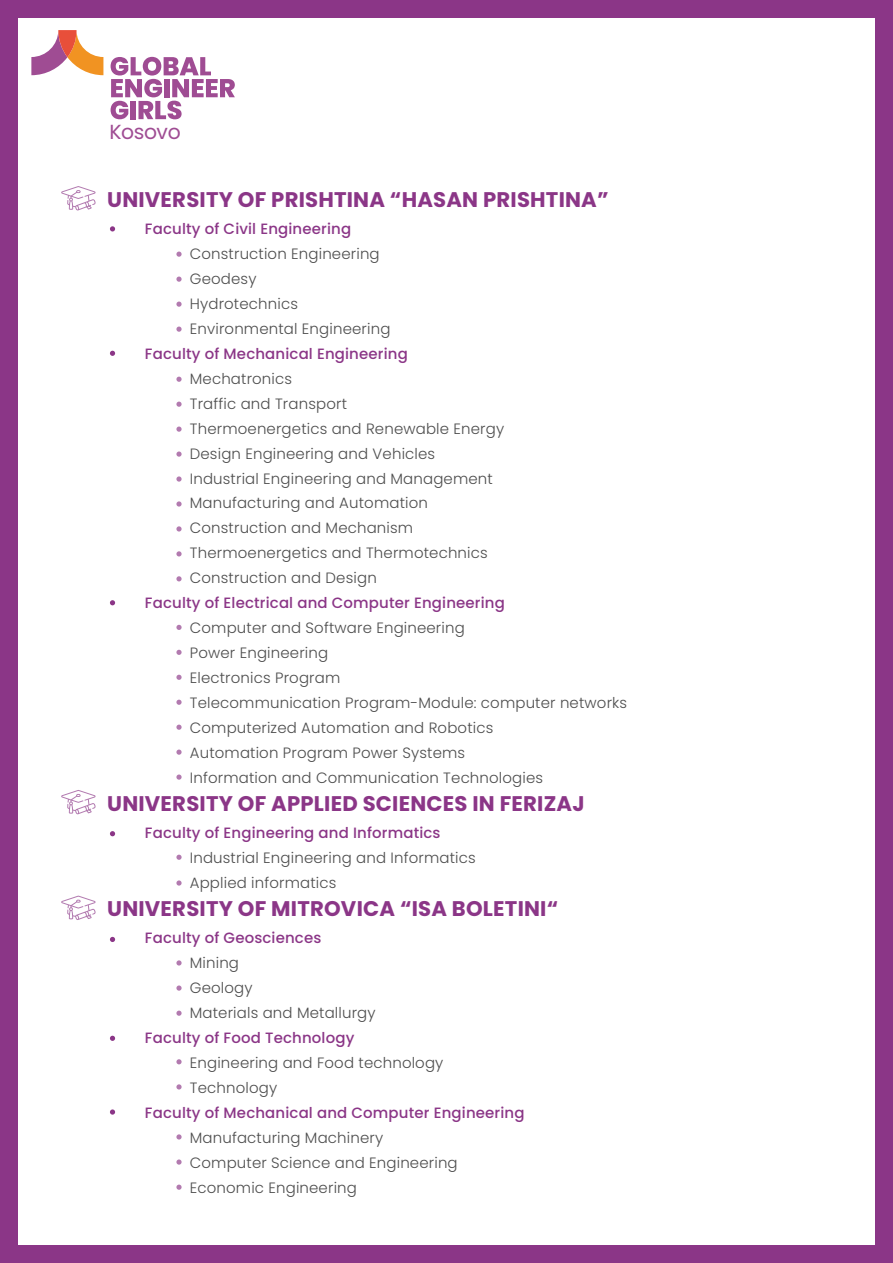
<style>
.page{position:relative;width:893px;height:1263px;background:#8b3687}
.page>*{position:absolute;margin:0;border:0;box-sizing:border-box;transform-origin:0 0}
.t1{font:700 21.15px "Poppins";letter-spacing:.01em;color:#8b3687}
.t2{font:20.4px "Poppins";letter-spacing:-.02em;color:#9f4c93}
.t3{font:300 15px/24.9px "Poppins";letter-spacing:.01em;color:#4d4d4d}
.t4{font:500 15px "Poppins";letter-spacing:.01em;color:#8b3687}
</style>
<div class="page">
<div style="left:18px;top:18px;width:857px;height:1226px;background:#fff"></div>
<svg style="left:110px;top:226px;width:5px;height:5px"></svg>
<svg style="left:176px;top:252px;width:6px;height:5px"></svg>
<svg style="left:176px;top:277px;width:6px;height:5px"></svg>
<svg style="left:176px;top:302px;width:6px;height:5px"></svg>
<svg style="left:176px;top:327px;width:6px;height:5px"></svg>
<svg style="left:110px;top:351px;width:5px;height:5px"></svg>
<svg style="left:176px;top:377px;width:6px;height:5px"></svg>
<svg style="left:110px;top:600px;width:5px;height:5px"></svg>
<svg style="left:176px;top:426px;width:6px;height:6px"></svg>
<svg style="left:176px;top:451px;width:6px;height:6px"></svg>
<svg style="left:176px;top:476px;width:6px;height:6px"></svg>
<svg style="left:176px;top:501px;width:6px;height:6px"></svg>
<svg style="left:176px;top:526px;width:6px;height:5px"></svg>
<svg style="left:176px;top:551px;width:6px;height:5px"></svg>
<svg style="left:176px;top:576px;width:6px;height:5px"></svg>
<svg style="left:176px;top:402px;width:6px;height:5px"></svg>
<svg style="left:176px;top:625px;width:6px;height:5px"></svg>
<svg style="left:176px;top:675px;width:6px;height:5px"></svg>
<svg style="left:176px;top:700px;width:6px;height:5px"></svg>
<svg style="left:176px;top:725px;width:6px;height:5px"></svg>
<svg style="left:176px;top:749px;width:6px;height:6px"></svg>
<svg style="left:176px;top:774px;width:6px;height:6px"></svg>
<svg style="left:176px;top:650px;width:6px;height:5px"></svg>
<svg style="left:61px;top:186px;width:35px;height:24px"></svg>
<svg style="left:110px;top:831px;width:5px;height:5px"></svg>
<svg style="left:176px;top:855px;width:6px;height:5px"></svg>
<svg style="left:176px;top:880px;width:6px;height:6px"></svg>
<svg style="left:61px;top:790px;width:35px;height:24px"></svg>
<svg style="left:110px;top:937px;width:5px;height:5px"></svg>
<svg style="left:176px;top:960px;width:6px;height:5px"></svg>
<svg style="left:176px;top:985px;width:6px;height:6px"></svg>
<svg style="left:110px;top:1036px;width:5px;height:5px"></svg>
<svg style="left:176px;top:1059px;width:6px;height:5px"></svg>
<svg style="left:176px;top:1084px;width:6px;height:5px"></svg>
<svg style="left:110px;top:1109px;width:5px;height:6px"></svg>
<svg style="left:176px;top:1134px;width:6px;height:5px"></svg>
<svg style="left:176px;top:1159px;width:6px;height:6px"></svg>
<svg style="left:176px;top:1184px;width:6px;height:6px"></svg>
<svg style="left:176px;top:1010px;width:6px;height:6px"></svg>
<svg style="left:61px;top:896px;width:35px;height:24px"></svg>
<svg style="left:31px;top:30px;width:72px;height:45px"></svg>
<svg style="left:111px;top:57px;width:124px;height:62px"></svg>
<h2 class="t2" style="left:109px;top:120px;width:73px">Kosovo</h2>
<h1 class="t1" style="left:107px;top:187px;width:503px">UNIVERSITY OF PRISHTINA “HASAN PRISHTINA”</h1>
<p class="t4" style="left:145px;top:220px;width:208px">Faculty of Civil Engineering</p>
<p class="t3" style="left:190px;top:242px;width:202px">Construction Engineering<br>Geodesy<br>Hydrotechnics<br>Environmental Engineering</p>
<p class="t4" style="left:145px;top:345px;width:264px">Faculty of Mechanical Engineering</p>
<p class="t3" style="left:190px;top:366px;width:316px">Mechatronics<br>Traffic and Transport<br>Thermoenergetics and Renewable Energy<br>Design Engineering and Vehicles<br>Industrial Engineering and Management<br>Manufacturing and Automation<br>Construction and Mechanism<br>Thermoenergetics and Thermotechnics<br>Construction and Design</p>
<p class="t4" style="left:145px;top:594px;width:361px">Faculty of Electrical and Computer Engineering</p>
<p class="t3" style="left:190px;top:615px;width:439px">Computer and Software Engineering<br>Power Engineering<br>Electronics Program<br>Telecommunication Program-Module: computer networks Computerized Automation and Robotics<br>Automation Program Power Systems<br>Information and Communication Technologies</p>
<h1 class="t1" style="left:107px;top:791px;width:479px">UNIVERSITY OF APPLIED SCIENCES IN FERIZAJ</h1>
<p class="t4" style="left:145px;top:824px;width:297px">Faculty of Engineering and Informatics</p>
<p class="t3" style="left:190px;top:845px;width:287px">Industrial Engineering and Informatics<br>Applied informatics</p>
<h1 class="t1" style="left:107px;top:896px;width:452px">UNIVERSITY OF MITROVICA “ISA BOLETINI“</h1>
<p class="t4" style="left:145px;top:929px;width:178px">Faculty of Geosciences</p>
<p class="t3" style="left:190px;top:951px;width:187px">Mining<br>Geology<br>Materials and Metallurgy</p>
<p class="t4" style="left:145px;top:1029px;width:211px">Faculty of Food Technology</p>
<p class="t3" style="left:190px;top:1050px;width:255px">Engineering and Food technology<br>Technology</p>
<p class="t4" style="left:145px;top:1104px;width:381px">Faculty of Mechanical and Computer Engineering</p>
<p class="t3" style="left:190px;top:1125px;width:269px">Manufacturing Machinery<br>Computer Science and Engineering<br>Economic Engineering</p>
</div>
